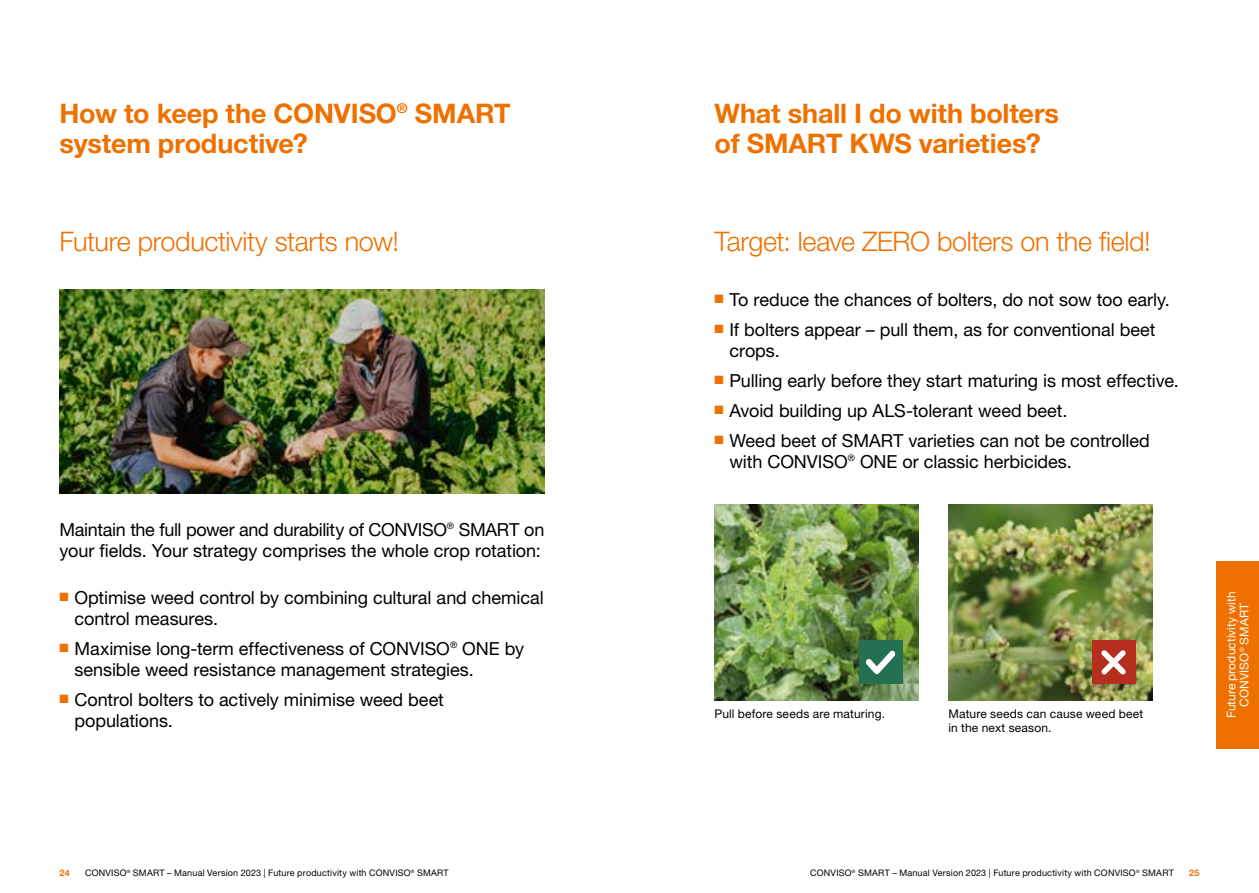
<style>
.page{position:relative;width:1259px;height:893px;background:#fff}
.page>*{position:absolute;margin:0;border:0;box-sizing:border-box;transform-origin:0 0}
.t1{font:700 27px/29.7px "Helvetica Neue LT Pro";letter-spacing:-.005em;color:#ee7100}
.t2{font:300 27px "Helvetica Neue LT Pro";letter-spacing:-.015em;color:#ee7100}
.t3{font:18px/21.3px "Helvetica Neue LT Pro";letter-spacing:-.005em;color:#000}
.t4{font:12px/14.4px "Helvetica Neue LT Pro";letter-spacing:.015em;color:#000}
.t5{font:12px/13.2px "Helvetica Neue LT Pro";letter-spacing:.005em;color:#fff;text-align:center}
.t6{font:9px "Helvetica Neue LT Pro";letter-spacing:.02em;color:#000}
.t7{font:700 9px "Helvetica Neue LT Pro";color:#ee7100}
</style>
<div class="page">
<img style="left:60px;top:289px;width:484px;height:204px">
<div style="left:1216px;top:561px;width:43px;height:187px;background:#ee7100"></div>
<img style="left:714px;top:505px;width:204px;height:196px">
<img style="left:948px;top:505px;width:204px;height:196px">
<div style="left:858px;top:640px;width:44px;height:44px;background:#237052"></div>
<svg style="left:851px;top:633px;width:46px;height:46px"></svg>
<div style="left:1091px;top:640px;width:44px;height:44px;background:#b62e1d"></div>
<svg style="left:1091px;top:638px;width:35px;height:37px"></svg>
<h1 class="t1" style="left:60px;top:98px;width:452px">How to keep the CONVISO<sup>®</sup> SMART system productive?</h1>
<h1 class="t1" style="left:714px;top:98px;width:346px">What shall I do with bolters of SMART KWS varieties?</h1>
<h1 class="t2" style="left:60px;top:225px;width:341px">Future productivity starts now!</h1>
<h1 class="t2" style="left:714px;top:225px;width:437px">Target: leave ZERO bolters on the field!</h1>
<p class="t3" style="left:60px;top:518px;width:486px">Maintain the full power and durability of CONVISO<sup>®</sup> SMART on your fields. Your strategy comprises the whole crop rotation:</p>
<p class="t3" style="left:74px;top:586px;width:471px;text-indent:-15px"><sup>■</sup> Optimise weed control by combining cultural and chemical control measures.</p>
<p class="t3" style="left:74px;top:638px;width:451px;text-indent:-15px"><sup>■</sup> Maximise long-term effectiveness of CONVISO<sup>®</sup> ONE by sensible weed resistance management strategies.</p>
<p class="t3" style="left:74px;top:689px;width:371px;text-indent:-15px"><sup>■</sup> Control bolters to actively minimise weed beet populations.</p>
<p class="t3" style="left:714px;top:289px;width:457px"><sup>■</sup> To reduce the chances of bolters, do not sow too early.</p>
<p class="t3" style="left:729px;top:319px;width:427px;text-indent:-15px"><sup>■</sup> If bolters appear – pull them, as for conventional beet crops.</p>
<p class="t3" style="left:714px;top:370px;width:466px"><sup>■</sup> Pulling early before they start maturing is most effective.</p>
<p class="t3" style="left:714px;top:399px;width:354px"><sup>■</sup> Avoid building up ALS-tolerant weed beet.</p>
<p class="t3" style="left:729px;top:429px;width:422px;text-indent:-15px"><sup>■</sup> Weed beet of SMART varieties can not be controlled with CONVISO<sup>®</sup> ONE or classic herbicides.</p>
<p class="t4" style="left:714px;top:706px;width:172px">Pull before seeds are maturing.</p>
<p class="t4" style="left:948px;top:706px;width:196px">Mature seeds can cause weed beet in the next season.</p>
<p class="t5" style="left:1224px;top:718px;width:128px;rotate:-90deg">Future productivity with<br>CONVISO<sup>®</sup> SMART</p>
<p class="t6" style="left:85px;top:867px;width:365px">CONVISO<sup>®</sup> SMART – Manual Version 2023 | Future productivity with CONVISO<sup>®</sup> SMART</p>
<p class="t6" style="left:810px;top:867px;width:365px">CONVISO<sup>®</sup> SMART – Manual Version 2023 | Future productivity with CONVISO<sup>®</sup> SMART</p>
<p class="t7" style="left:60px;top:867px;width:12px">24</p>
<p class="t7" style="left:1189px;top:867px;width:12px">25</p>
</div>
